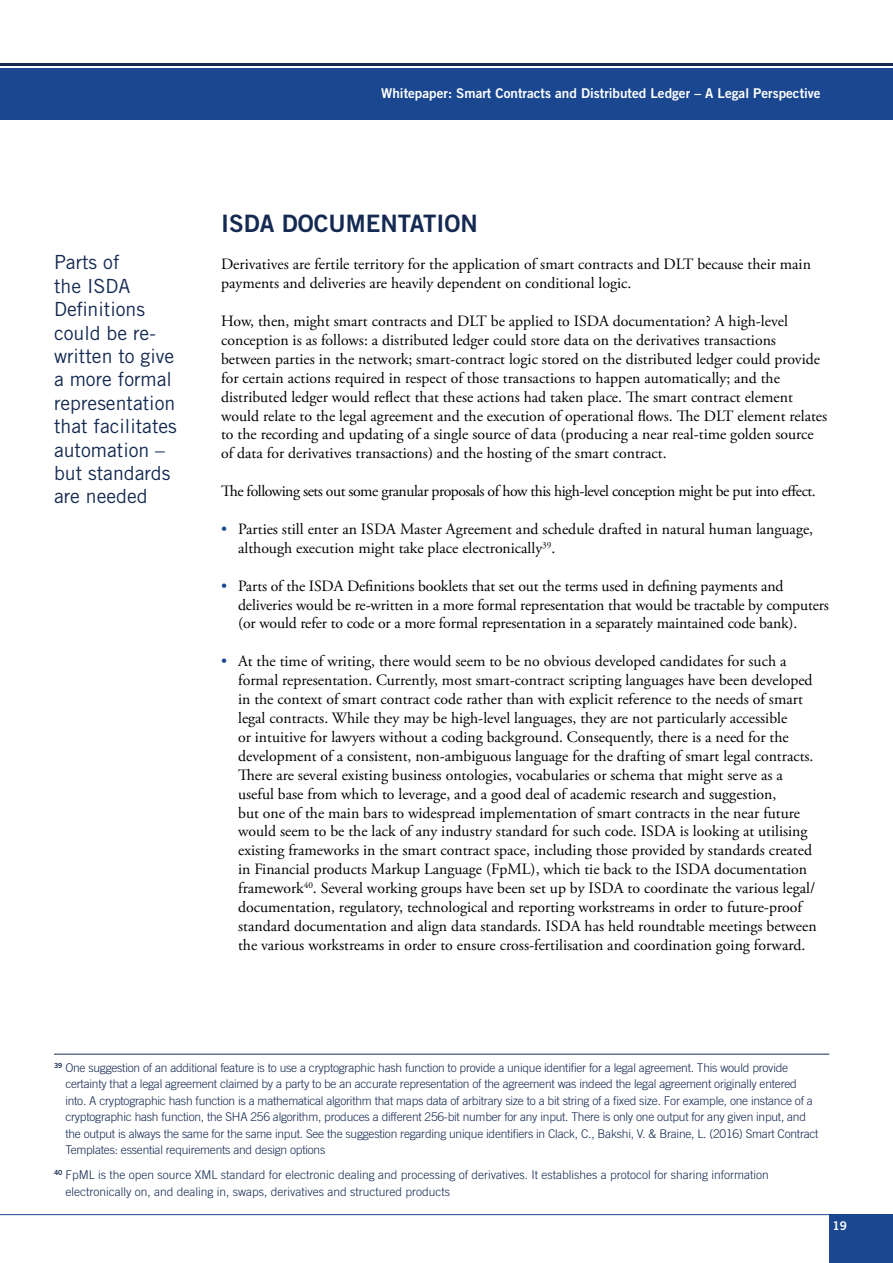
<style>
.page{position:relative;width:893px;height:1263px;background:#fff}
.page>*{position:absolute;margin:0;border:0;box-sizing:border-box;transform-origin:0 0}
.t1{font:24px "Trade Gothic Bold Two";color:#152a52}
.t2{font:19.5px/23.4px "Trade Gothic LT Std";color:#152a52}
.t3{font:15.75px/18.9px "Adobe Garamond Pro";color:#000}
.t4{font:15.75px "Adobe Garamond Pro";letter-spacing:-.03em;color:#000}
.t5{font:13.5px "Trade Gothic LT Std Bd 2";color:#fff}
.t6{font:300 12px/16.5px "Trade Gothic LT Std";letter-spacing:-.02em;color:#152a52}
.t7{font:300 12px/16.5px "Trade Gothic LT Std";color:#152a52}
.t8{font:12px "Trade Gothic Bold Two";color:#fff}
.s1{color:#1a4790}
</style>
<div class="page">
<div style="left:0;top:68px;width:893px;height:51px;background:#1a4790"></div>
<hr style="left:0;top:64px;width:893px;height:2px;background:#152a52">
<div style="left:829px;top:1214px;width:64px;height:49px;background:#1a4790"></div>
<hr style="left:0;top:1214px;width:829px;height:1px;background:#1a4790">
<hr style="left:54px;top:1054px;width:775px;height:1px;background:#152a52">
<p class="t5" style="left:381px;top:85px;width:441px">Whitepaper: Smart Contracts and Distributed Ledger – A Legal Perspective</p>
<p class="t2" style="left:54px;top:250px;width:124px">Parts of<br>the ISDA<br>Definitions could be re&shy;written to give a more formal representation that facilitates automation – but standards are needed</p>
<h1 class="t1" style="left:221px;top:209px;width:258px">ISDA DOCUMENTATION</h1>
<p class="t3" style="left:221px;top:255px;width:591px">Derivatives are fertile territory for the application of smart contracts and DLT because their main payments and deliveries are heavily dependent on conditional logic.</p>
<p class="t3" style="left:221px;top:312px;width:608px">How, then, might smart contracts and DLT be applied to ISDA documentation? A high-level conception is as follows: a distributed ledger could store data on the derivatives transactions between parties in the network; smart-contract logic stored on the distributed ledger could provide for certain actions required in respect of those transactions to happen automatically; and the distributed ledger would reflect that these actions had taken place. The smart contract element would relate to the legal agreement and the execution of operational flows. The DLT element relates to the recording and updating of a single source of data (producing a near real-time golden source of data for derivatives transactions) and the hosting of the smart contract.</p>
<p class="t4" style="left:221px;top:482px;width:596px">The following sets out some granular proposals of how this high-level conception might be put into effect.</p>
<p class="t3" style="left:238px;top:520px;width:577px;text-indent:-17px"><span class="s1">•</span> Parties still enter an ISDA Master Agreement and schedule drafted in natural human language, although execution might take place electronically<sup>39</sup>.</p>
<p class="t3" style="left:238px;top:577px;width:592px;text-indent:-17px"><span class="s1">•</span> Parts of the ISDA Definitions booklets that set out the terms used in defining payments and deliveries would be re-written in a more formal representation that would be tractable by computers (or would refer to code or a more formal representation in a separately maintained code bank).</p>
<p class="t3" style="left:238px;top:652px;width:580px;text-indent:-17px"><span class="s1">•</span> At the time of writing, there would seem to be no obvious developed candidates for such a formal representation. Currently, most smart-contract scripting languages have been developed in the context of smart contract code rather than with explicit reference to the needs of smart legal contracts. While they may be high-level languages, they are not particularly accessible<br>or intuitive for lawyers without a coding background. Consequently, there is a need for the development of a consistent, non-ambiguous language for the drafting of smart legal contracts.<br>There are several existing business ontologies, vocabularies or schema that might serve as a useful base from which to leverage, and a good deal of academic research and suggestion,<br>but one of the main bars to widespread implementation of smart contracts in the near future would seem to be the lack of any industry standard for such code. ISDA is looking at utilising existing frameworks in the smart contract space, including those provided by standards created in Financial products Markup Language (FpML), which tie back to the ISDA documentation framework<sup>40</sup>. Several working groups have been set up by ISDA to coordinate the various legal/ documentation, regulatory, technological and reporting workstreams in order to future-proof standard documentation and align data standards. ISDA has held roundtable meetings between the various workstreams in order to ensure cross-fertilisation and coordination going forward.</p>
<p class="t6" style="left:65px;top:1059px;width:755px;text-indent:-11px"><sup>39</sup> One suggestion of an additional feature is to use a cryptographic hash function to provide a unique identifier for a legal agreement. This would provide certainty that a legal agreement claimed by a party to be an accurate representation of the agreement was indeed the legal agreement originally entered into. A cryptographic hash function is a mathematical algorithm that maps data of arbitrary size to a bit string of a fixed size. For example, one instance of a cryptographic hash function, the SHA 256 algorithm, produces a different 256-bit number for any input. There is only one output for any given input, and the output is always the same for the same input. See the suggestion regarding unique identifiers in Clack, C., Bakshi, V. &amp; Braine, L. (2016) Smart Contract Templates: essential requirements and design options</p>
<p class="t7" style="left:65px;top:1166px;width:705px;text-indent:-11px"><sup>40</sup> FpML is the open source XML standard for electronic dealing and processing of derivatives. It establishes a protocol for sharing information electronically on, and dealing in, swaps, derivatives and structured products</p>
<p class="t8" style="left:833px;top:1219px;width:16px">19</p>
</div>
